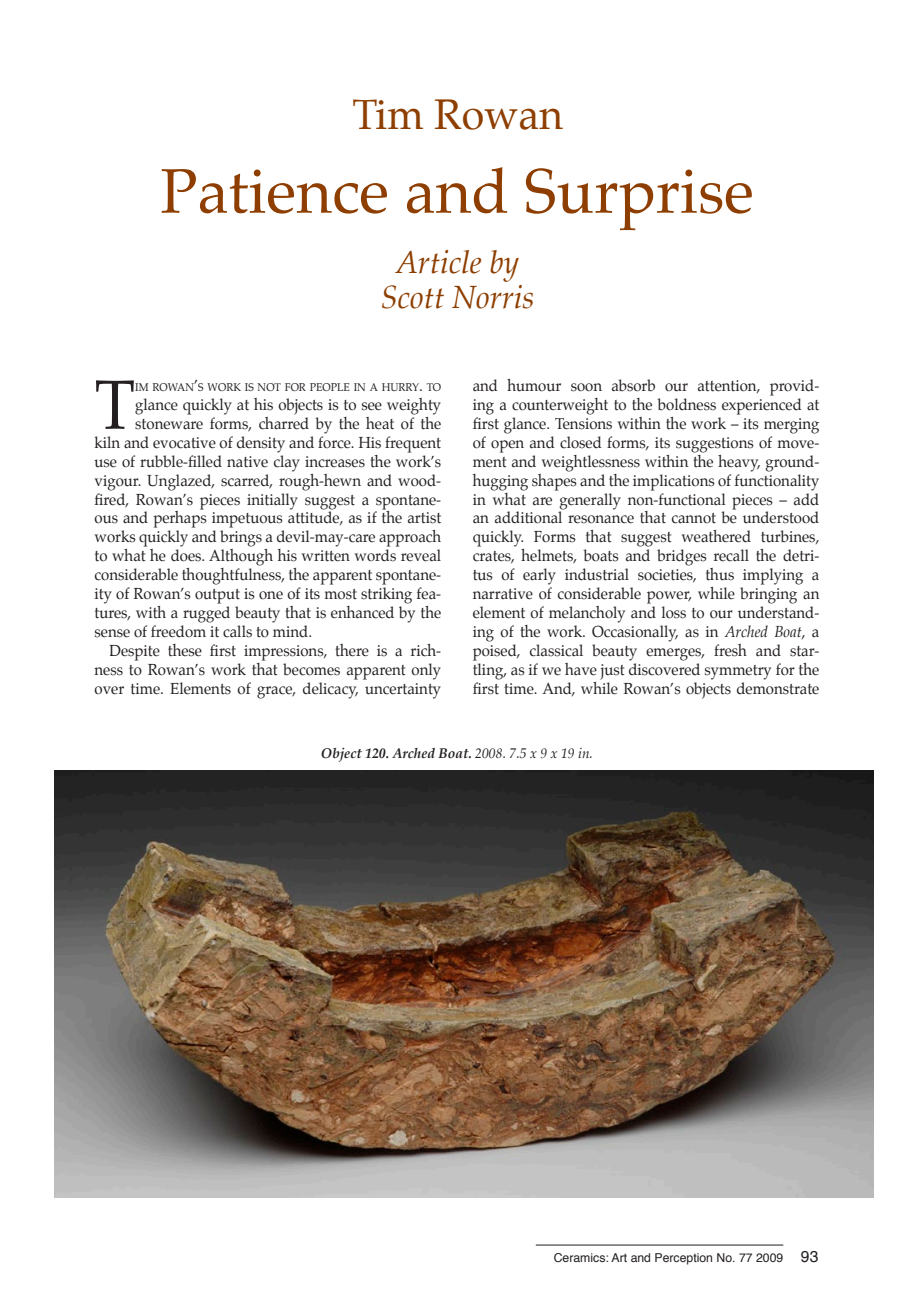
<style>
.page{position:relative;width:914px;height:1292px;background:#fff}
.page>*{position:absolute;margin:0;border:0;box-sizing:border-box;transform-origin:0 0}
.body_copy{font:70px "Palatino";color:#231f20;scale:.95 1}
.Main_Head{font:63px "Palatino";color:#8d3e00}
.Sub_Head{font:42px "Palatino";color:#8d3e00}
.Author_Name{font:italic 31.5px "Palatino";color:#8d3e00}
.body_copy-2{font:15.75px/18.9px "Palatino";color:#231f20;text-align:justify;scale:.95 1}
.t1{font:15.75px "Helvetica";color:#231f20}
.Captions{font:italic 700 14px "Palatino";color:#231f20}
.t2{font:12.25px "Helvetica";color:#231f20}
.body_copy-3{font:11.03px "Palatino";color:#231f20;scale:.95 1}
.s1{font-size:15.75px}
.s2{font-style:italic}
.s3{font-weight:400}
</style>
<div class="page">
<hr style="left:536px;top:1244px;width:247px;height:1px;background:#231f20">
<img style="left:54px;top:771px;width:819px;height:426px">
<p class="Sub_Head" style="left:352px;top:80px;width:212px">Tim Rowan</p>
<p class="Main_Head" style="left:160px;top:139px;width:595px">Patience and Surprise</p>
<p class="Author_Name" style="left:395px;top:237px;width:125px">Article by</p>
<p class="Author_Name" style="left:380px;top:272px;width:156px">Scott Norris</p>
<p class="body_copy" style="left:94px;top:347px;width:44px">T</p>
<p class="body_copy-3" style="left:135px;top:378px;width:323px">IM ROWAN<span class="s1">’</span>S WORK IS NOT FOR PEOPLE IN A HURRY<span class="s1">.</span> TO</p>
<p class="body_copy-2" style="left:135px;top:395px;width:323px">glance quickly at his objects is to see weighty</p>
<p class="body_copy-2" style="left:135px;top:414px;width:323px">stoneware forms, charred by the heat of the</p>
<p class="body_copy-2" style="left:94px;top:433px;width:366px">kiln and evocative of density and force. His frequent</p>
<p class="body_copy-2" style="left:94px;top:452px;width:366px">use of rubble-filled native clay increases the work’s</p>
<p class="body_copy-2" style="left:94px;top:471px;width:366px">vigour. Unglazed, scarred, rough-hewn and wood-</p>
<p class="body_copy-2" style="left:94px;top:489px;width:366px">fired, Rowan’s pieces initially suggest a spontane-</p>
<p class="body_copy-2" style="left:94px;top:508px;width:366px">ous and perhaps impetuous attitude, as if the artist</p>
<p class="body_copy-2" style="left:94px;top:527px;width:366px">works quickly and brings a devil-may-care approach</p>
<p class="body_copy-2" style="left:94px;top:546px;width:366px">to what he does. Although his written words reveal</p>
<p class="body_copy-2" style="left:94px;top:565px;width:366px">considerable thoughtfulness, the apparent spontane-</p>
<p class="body_copy-2" style="left:94px;top:584px;width:366px">ity of Rowan’s output is one of its most striking fea-</p>
<p class="body_copy-2" style="left:94px;top:603px;width:366px">tures, with a rugged beauty that is enhanced by the</p>
<p class="body_copy-2" style="left:94px;top:622px;width:230px">sense of freedom it calls to mind.</p>
<p class="body_copy-2" style="left:94px;top:641px;width:366px;text-indent:15px">Despite these first impressions, there is a rich&shy;ness to Rowan’s work that becomes apparent only over time. Elements of grace, delicacy, uncertainty</p>
<p class="body_copy-2" style="left:472px;top:376px;width:366px">and humour soon absorb our attention, provid&shy;ing a counterweight to the boldness experienced at first glance. Tensions within the work – its merging of open and closed forms, its suggestions of move&shy;ment and weightlessness within the heavy, ground&shy;hugging shapes and the implications of functionality in what are generally non-functional pieces – add an additional resonance that cannot be understood quickly. Forms that suggest weathered turbines, crates, helmets, boats and bridges recall the detri&shy;tus of early industrial societies, thus implying a narrative of considerable power, while bringing an element of melancholy and loss to our understand&shy;ing of the work. Occasionally, as in <span class="s2">Arched Boat</span>, a poised, classical beauty emerges, fresh and star&shy;tling, as if we have just discovered symmetry for the first time. And, while Rowan’s objects demonstrate</p>
<p class="Captions" style="left:321px;top:742px;width:274px">Object 120. Arched Boat. <span class="s3">2008. 7.5 x 9 x 19 in.</span></p>
<p class="t2" style="left:553px;top:1247px;width:231px">Ceramics: Art and Perception No. 77 2009</p>
<p class="t1" style="left:801px;top:1244px;width:19px">93</p>
</div>
